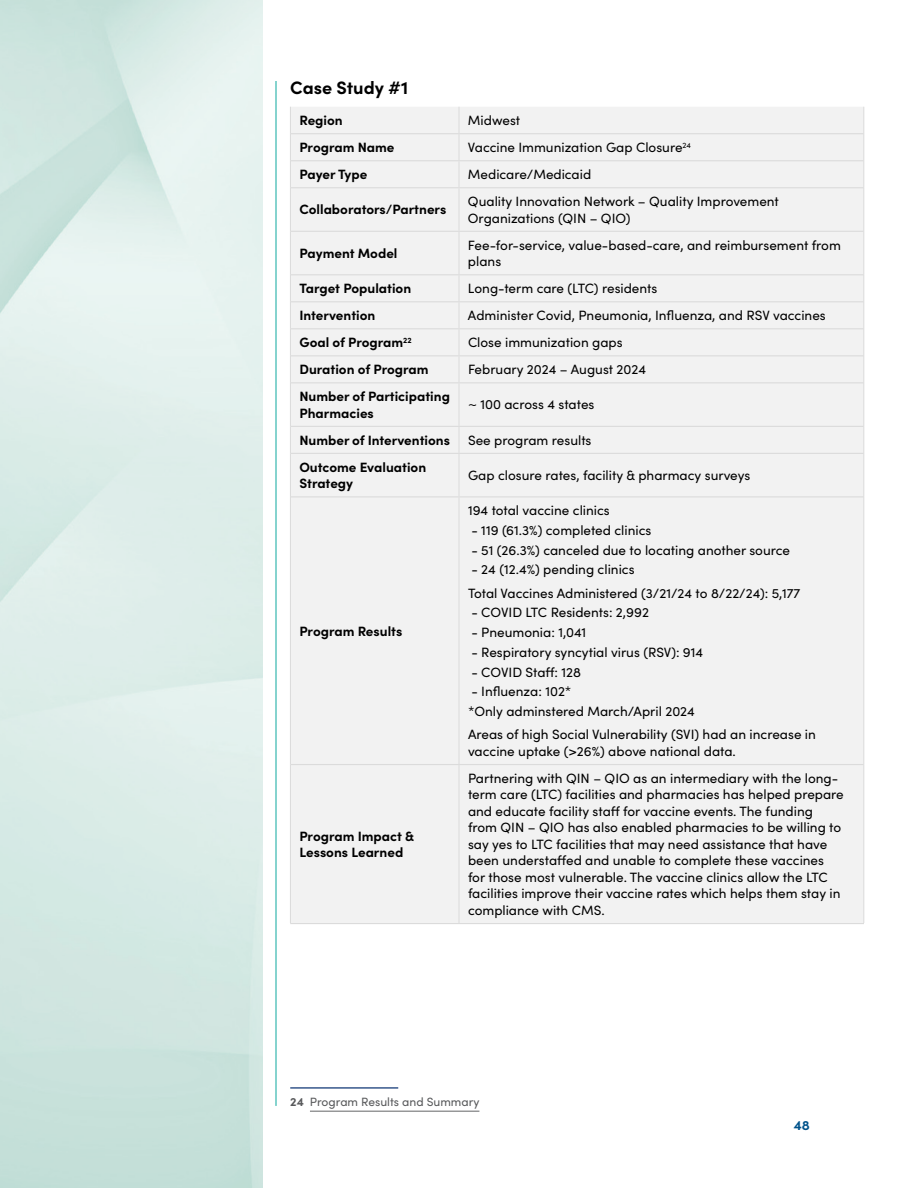
<style>
.page{position:relative;width:918px;height:1188px;background:#fff}
.page>*{position:absolute;margin:0;border:0;box-sizing:border-box;transform-origin:0 0}
.t1{font:700 18px "Sofia Pro";color:#000}
.t2{font:13.5px/16.5px "Sofia Pro";color:#000}
.t3{font:700 13.5px/16.5px "Sofia Pro";color:#000}
.t4{font:700 13.5px "Sofia Pro";color:#00538b}
.t5{font:12px "Sofia Pro";color:#58595b}
.s1{font-weight:700}
</style>
<div class="page">
<hr style="left:276px;top:81px;width:1px;height:1025px;background:#0ca89e">
<div style="left:291px;top:107px;width:573px;height:816px;background:#f2f2f2"></div>
<svg style="left:459px;top:107px;width:1px;height:80px"></svg>
<hr style="left:459px;top:188px;width:1px;height:43px;background:#dbdbdb">
<hr style="left:459px;top:232px;width:1px;height:42px;background:#dbdbdb">
<svg style="left:459px;top:275px;width:1px;height:107px"></svg>
<hr style="left:459px;top:383px;width:1px;height:43px;background:#dbdbdb">
<svg style="left:459px;top:427px;width:1px;height:26px"></svg>
<hr style="left:459px;top:454px;width:1px;height:42px;background:#dbdbdb">
<hr style="left:459px;top:497px;width:1px;height:267px;background:#dbdbdb">
<hr style="left:459px;top:765px;width:1px;height:158px;background:#dbdbdb">
<hr style="left:291px;top:133px;width:168px;height:1px;background:#dbdbdb">
<hr style="left:459px;top:133px;width:405px;height:1px;background:#dbdbdb">
<hr style="left:291px;top:160px;width:168px;height:1px;background:#dbdbdb">
<hr style="left:459px;top:160px;width:405px;height:1px;background:#dbdbdb">
<hr style="left:291px;top:187px;width:168px;height:1px;background:#dbdbdb">
<hr style="left:459px;top:187px;width:405px;height:1px;background:#dbdbdb">
<hr style="left:291px;top:231px;width:168px;height:1px;background:#dbdbdb">
<hr style="left:459px;top:231px;width:405px;height:1px;background:#dbdbdb">
<hr style="left:291px;top:274px;width:168px;height:1px;background:#dbdbdb">
<hr style="left:459px;top:274px;width:405px;height:1px;background:#dbdbdb">
<hr style="left:291px;top:301px;width:168px;height:1px;background:#dbdbdb">
<hr style="left:459px;top:301px;width:405px;height:1px;background:#dbdbdb">
<hr style="left:291px;top:328px;width:168px;height:1px;background:#dbdbdb">
<hr style="left:459px;top:328px;width:405px;height:1px;background:#dbdbdb">
<hr style="left:291px;top:355px;width:168px;height:1px;background:#dbdbdb">
<hr style="left:459px;top:355px;width:405px;height:1px;background:#dbdbdb">
<hr style="left:291px;top:382px;width:168px;height:1px;background:#dbdbdb">
<hr style="left:459px;top:382px;width:405px;height:1px;background:#dbdbdb">
<hr style="left:291px;top:426px;width:168px;height:1px;background:#dbdbdb">
<hr style="left:459px;top:426px;width:405px;height:1px;background:#dbdbdb">
<hr style="left:291px;top:453px;width:168px;height:1px;background:#dbdbdb">
<hr style="left:459px;top:453px;width:405px;height:1px;background:#dbdbdb">
<hr style="left:291px;top:496px;width:168px;height:1px;background:#dbdbdb">
<hr style="left:459px;top:496px;width:405px;height:1px;background:#dbdbdb">
<hr style="left:291px;top:764px;width:168px;height:1px;background:#dbdbdb">
<hr style="left:459px;top:764px;width:405px;height:1px;background:#dbdbdb">
<svg style="left:290px;top:107px;width:1px;height:81px"></svg>
<svg style="left:864px;top:107px;width:1px;height:81px"></svg>
<hr style="left:290px;top:188px;width:1px;height:43px;background:#dbdbdb">
<hr style="left:864px;top:188px;width:1px;height:43px;background:#dbdbdb">
<hr style="left:290px;top:231px;width:1px;height:44px;background:#dbdbdb">
<hr style="left:864px;top:231px;width:1px;height:44px;background:#dbdbdb">
<svg style="left:290px;top:275px;width:1px;height:108px"></svg>
<svg style="left:864px;top:275px;width:1px;height:108px"></svg>
<hr style="left:290px;top:383px;width:1px;height:43px;background:#dbdbdb">
<hr style="left:864px;top:383px;width:1px;height:43px;background:#dbdbdb">
<svg style="left:290px;top:426px;width:1px;height:27px"></svg>
<svg style="left:864px;top:426px;width:1px;height:27px"></svg>
<hr style="left:290px;top:453px;width:1px;height:44px;background:#dbdbdb">
<hr style="left:864px;top:453px;width:1px;height:44px;background:#dbdbdb">
<hr style="left:290px;top:497px;width:1px;height:268px;background:#dbdbdb">
<hr style="left:864px;top:497px;width:1px;height:268px;background:#dbdbdb">
<hr style="left:290px;top:765px;width:1px;height:158px;background:#dbdbdb">
<hr style="left:864px;top:765px;width:1px;height:158px;background:#dbdbdb">
<hr style="left:290px;top:923px;width:169px;height:1px;background:#dbdbdb">
<hr style="left:459px;top:923px;width:405px;height:1px;background:#dbdbdb">
<hr style="left:290px;top:1087px;width:108px;height:2px;background:#36578c">
<hr style="left:310px;top:1111px;width:169px;height:1px;background:#636466">
<h1 class="t1" style="left:290px;top:74px;width:119px">Case Study #1</h1>
<p class="t3" style="left:299px;top:111px;width:45px">Region</p>
<p class="t2" style="left:468px;top:111px;width:54px">Midwest</p>
<p class="t3" style="left:299px;top:138px;width:96px">Program Name</p>
<p class="t2" style="left:468px;top:138px;width:225px">Vaccine Immunization Gap Closure<sup>24</sup></p>
<p class="t3" style="left:299px;top:165px;width:69px">Payer Type</p>
<p class="t2" style="left:468px;top:165px;width:125px">Medicare/Medicaid</p>
<p class="t3" style="left:299px;top:200px;width:148px">Collaborators/Partners</p>
<p class="t2" style="left:468px;top:192px;width:312px">Quality Innovation Network – Quality Improvement<br>Organizations (QIN – QIO)</p>
<p class="t3" style="left:299px;top:244px;width:100px">Payment Model</p>
<p class="t2" style="left:468px;top:236px;width:374px">Fee-for-service, value-based-care, and reimbursement from plans</p>
<p class="t3" style="left:299px;top:279px;width:113px">Target Population</p>
<p class="t2" style="left:468px;top:279px;width:191px">Long-term care (LTC) residents</p>
<p class="t3" style="left:299px;top:306px;width:77px">Intervention</p>
<p class="t2" style="left:468px;top:306px;width:359px">Administer Covid, Pneumonia, Influenza, and RSV vaccines</p>
<p class="t3" style="left:299px;top:333px;width:114px">Goal of Program<sup>22</sup></p>
<p class="t2" style="left:468px;top:333px;width:156px">Close immunization gaps</p>
<p class="t3" style="left:299px;top:360px;width:131px">Duration of Program</p>
<p class="t2" style="left:468px;top:360px;width:180px">February 2024 – August 2024</p>
<p class="t3" style="left:299px;top:387px;width:152px">Number of Participating<br>Pharmacies</p>
<p class="t2" style="left:468px;top:396px;width:128px">~ 100 across 4 states</p>
<p class="t3" style="left:299px;top:431px;width:152px">Number of Interventions</p>
<p class="t2" style="left:468px;top:431px;width:125px">See program results</p>
<p class="t3" style="left:299px;top:458px;width:128px">Outcome Evaluation<br>Strategy</p>
<p class="t2" style="left:468px;top:466px;width:284px">Gap closure rates, facility &amp; pharmacy surveys</p>
<p class="t3" style="left:299px;top:622px;width:104px">Program Results</p>
<p class="t3" style="left:299px;top:827px;width:116px">Program Impact &amp;<br>Lessons Learned</p>
<p class="t2" style="left:468px;top:502px;width:143px">194 total vaccine clinics</p>
<p class="t2" style="left:471px;top:521px;width:182px">- 119 (61.3%) completed clinics</p>
<p class="t2" style="left:471px;top:541px;width:320px">- 51 (26.3%) canceled due to locating another source</p>
<p class="t2" style="left:468px;top:557px;width:334px;line-height:23.2px">- 24 (12.4%) pending clinics<br>Total Vaccines Administered (3/21/24 to 8/22/24): 5,177</p>
<p class="t2" style="left:471px;top:604px;width:179px">- COVID LTC Residents: 2,992</p>
<p class="t2" style="left:471px;top:623px;width:116px">- Pneumonia: 1,041</p>
<p class="t2" style="left:471px;top:643px;width:233px">- Respiratory syncytial virus (RSV): 914</p>
<p class="t2" style="left:471px;top:663px;width:111px">- COVID Staff: 128</p>
<p class="t2" style="left:468px;top:681px;width:228px;line-height:19.8px">- Influenza: 102*<br>*Only adminstered March/April 2024</p>
<p class="t2" style="left:468px;top:726px;width:349px">Areas of high Social Vulnerability (SVI) had an increase in vaccine uptake (&gt;26%) above national data.</p>
<p class="t2" style="left:468px;top:769px;width:377px">Partnering with QIN – QIO as an intermediary with the long&shy;term care (LTC) facilities and pharmacies has helped prepare and educate facility staff for vaccine events. The funding from QIN – QIO has also enabled pharmacies to be willing to say yes to LTC facilities that may need assistance that have been understaffed and unable to complete these vaccines for those most vulnerable. The vaccine clinics allow the LTC facilities improve their vaccine rates which helps them stay in compliance with CMS.</p>
<p class="t5" style="left:290px;top:1093px;width:191px"><span class="s1">24</span> Program Results and Summary</p>
<p class="t4" style="left:794px;top:1115px;width:18px">48</p>
</div>
